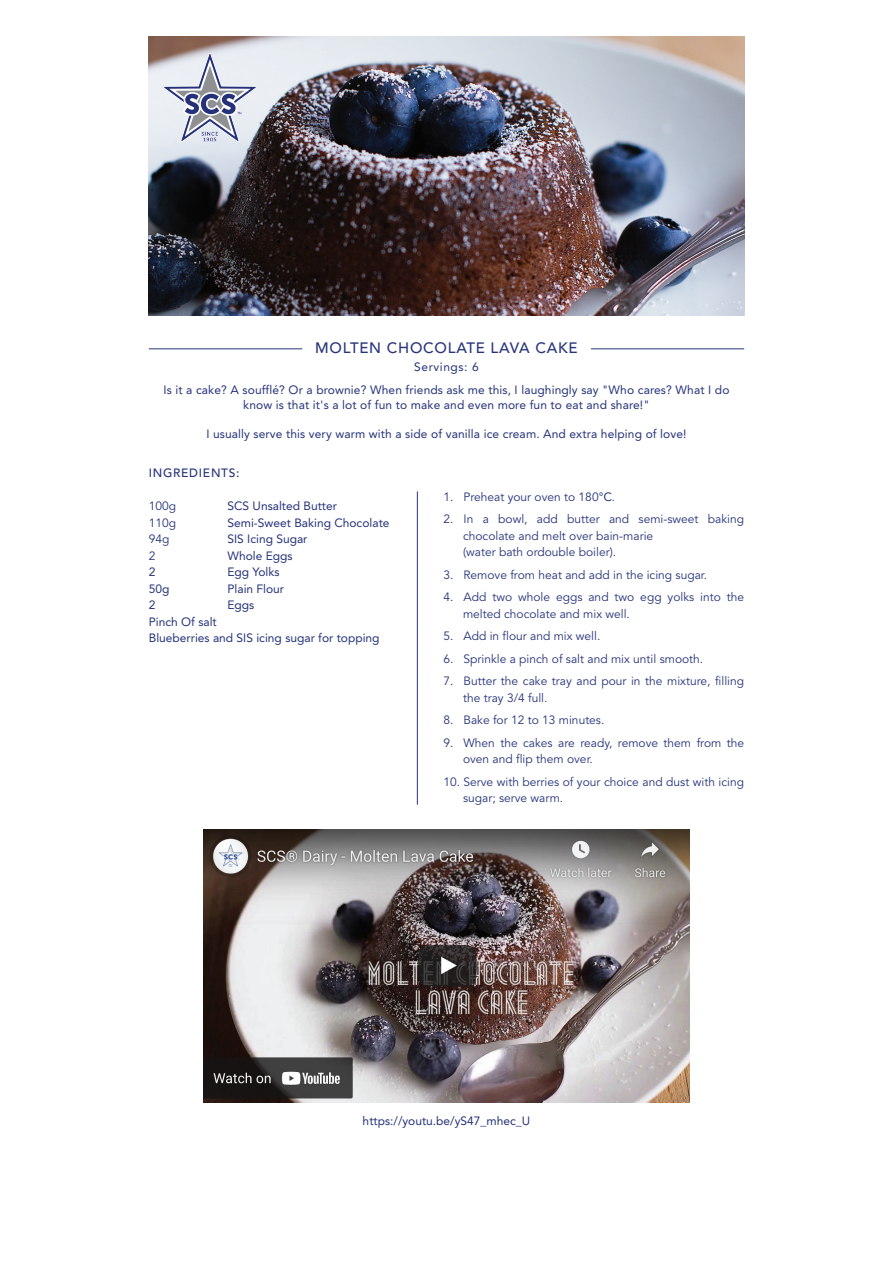
<style>
.page{position:relative;width:893px;height:1263px;background:#fff}
.page>*{position:absolute;margin:0;border:0;box-sizing:border-box;transform-origin:0 0}
.t1{font:500 15px "Avenir";letter-spacing:.05em;color:#28357a}
.t2{font:12px/16.5px "Avenir";color:#253279}
.t3{font:12px/23px "Avenir";letter-spacing:.01em;color:#253279;text-align:center}
.t4{font:500 12px "Avenir";letter-spacing:.06em;color:#253279}
.s1{font-style:inherit}
</style>
<div class="page">
<img style="left:149px;top:36px;width:595px;height:280px">
<hr style="left:149px;top:349px;width:153px;height:1px;background:#28357a">
<hr style="left:591px;top:349px;width:153px;height:1px;background:#28357a">
<img style="left:204px;top:829px;width:485px;height:273px">
<svg style="left:163px;top:53px;width:94px;height:89px;background:#c5c9d6"></svg>
<hr style="left:417px;top:491px;width:1px;height:314px;background:#28357a">
<p class="t1" style="left:315px;top:341px;width:264px">MOLTEN CHOCOLATE LAVA CAKE</p>
<p class="t3" style="left:164px;top:357px;width:567px">Servings: 6<br>Is it a cake? A soufflé? Or a brownie? When friends ask me this, I laughingly say "Who cares? What I do</p>
<p class="t3" style="left:243px;top:394px;width:408px">know is that it's a lot of fun to make and even more fun to eat and share!"</p>
<p class="t3" style="left:206px;top:423px;width:482px">I usually serve this very warm with a side of vanilla ice cream. And extra helping of love!</p>
<p class="t4" style="left:149px;top:468px;width:92px">INGREDIENTS:</p>
<p class="t2" style="left:149px;top:499px;width:29px">100g</p>
<p class="t3" style="left:227px;top:495px;width:111px">SCS Unsalted Butter</p>
<p class="t2" style="left:149px;top:516px;width:29px">110g</p>
<p class="t3" style="left:227px;top:512px;width:164px">Semi-Sweet Baking Chocolate</p>
<p class="t2" style="left:149px;top:532px;width:22px">94g</p>
<p class="t3" style="left:227px;top:528px;width:82px">SIS Icing Sugar</p>
<p class="t2" style="left:149px;top:549px;width:8px">2</p>
<p class="t3" style="left:227px;top:545px;width:67px">Whole Eggs</p>
<p class="t3" style="left:149px;top:561px;width:8px">2</p>
<p class="t3" style="left:227px;top:561px;width:54px">Egg Yolks</p>
<p class="t3" style="left:149px;top:578px;width:22px">50g</p>
<p class="t3" style="left:227px;top:578px;width:58px">Plain Flour</p>
<p class="t3" style="left:149px;top:594px;width:8px">2</p>
<p class="t3" style="left:227px;top:594px;width:28px">Eggs</p>
<p class="t3" style="left:149px;top:614px;width:232px;line-height:16.5px;text-align:left">Pinch Of salt<br>Blueberries and SIS icing sugar for topping</p>
<p class="t2" style="left:444px;top:489px;width:173px">1. Preheat your oven to 180<span class="s1">℃</span>.</p>
<p class="t2" style="left:463px;top:512px;width:283px;text-indent:-20px">2. In a bowl, add butter and semi-sweet baking chocolate and melt over bain-marie<br>(water bath ordouble boiler).</p>
<p class="t2" style="left:444px;top:567px;width:265px">3. Remove from heat and add in the icing sugar.</p>
<p class="t2" style="left:463px;top:590px;width:283px;text-indent:-20px">4. Add two whole eggs and two egg yolks into the melted chocolate and mix well.</p>
<p class="t2" style="left:444px;top:629px;width:158px">5. Add in flour and mix well.</p>
<p class="t2" style="left:444px;top:651px;width:261px">6. Sprinkle a pinch of salt and mix until smooth.</p>
<p class="t2" style="left:463px;top:674px;width:283px;text-indent:-20px">7. Butter the cake tray and pour in the mixture, filling the tray 3/4 full.</p>
<p class="t2" style="left:444px;top:713px;width:162px">8. Bake for 12 to 13 minutes.</p>
<p class="t2" style="left:463px;top:735px;width:283px;text-indent:-20px">9. When the cakes are ready, remove them from the oven and flip them over.</p>
<p class="t2" style="left:463px;top:774px;width:283px;text-indent:-20px">10. Serve with berries of your choice and dust with icing sugar; serve warm.</p>
<p class="t3" style="left:363px;top:1110px;width:169px">https://youtu.be/yS47_mhec_U</p>
</div>
